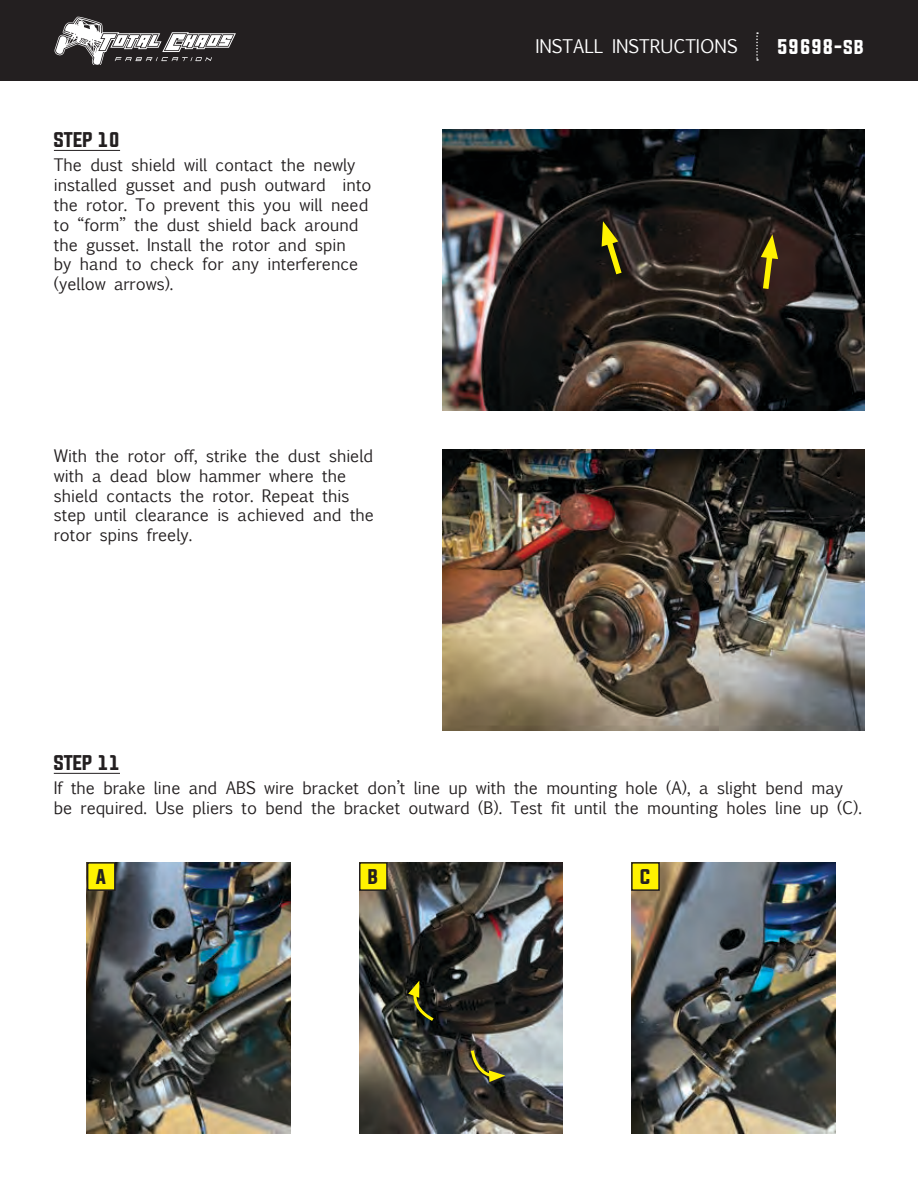
<style>
.page{position:relative;width:918px;height:1188px;background:#fff}
.page>*{position:absolute;margin:0;border:0;box-sizing:border-box;transform-origin:0 0}
.t1{font:18px "Euphemia UCAS";color:#fff}
.t2{font:18px "Evogria";color:#231f20}
.t3{font:18px "Evogria";color:#fff}
.t4{font:16.5px/19.8px "Euphemia UCAS";color:#231f20}
</style>
<div class="page">
<div style="left:0;top:0;width:918px;height:81px;background:#231f20"></div>
<svg style="left:54px;top:17px;width:182px;height:47px"></svg>
<svg style="left:756px;top:32px;width:2px;height:29px"></svg>
<img style="left:359px;top:862px;width:204px;height:272px">
<img style="left:87px;top:862px;width:204px;height:272px">
<img style="left:443px;top:130px;width:421px;height:280px">
<img style="left:443px;top:449px;width:421px;height:281px">
<img style="left:631px;top:862px;width:204px;height:272px">
<div style="left:88px;top:863px;width:27px;height:27px;background:#fff200"></div>
<div style="left:87px;top:862px;width:29px;height:29px;border:2px solid #231f20"></div>
<div style="left:360px;top:863px;width:27px;height:27px;background:#fff200"></div>
<div style="left:359px;top:862px;width:29px;height:29px;border:2px solid #231f20"></div>
<div style="left:632px;top:863px;width:27px;height:27px;background:#fff200"></div>
<div style="left:631px;top:862px;width:29px;height:29px;border:2px solid #231f20"></div>
<hr style="left:54px;top:773px;width:66px;height:1px;background:#231f20">
<hr style="left:54px;top:150px;width:66px;height:1px;background:#231f20">
<svg style="left:600px;top:221px;width:26px;height:59px;background:#595215"></svg>
<svg style="left:760px;top:234px;width:18px;height:61px"></svg>
<svg style="left:408px;top:981px;width:29px;height:43px"></svg>
<svg style="left:471px;top:1082px;width:34px;height:2px"></svg>
<svg style="left:469px;top:1047px;width:36px;height:35px"></svg>
<p class="t2" style="left:54px;top:127px;width:68px">STEP 10</p>
<p class="t4" style="left:54px;top:155px;width:319px">The dust shield will contact the newly installed gusset and push outward into the rotor. To prevent this you will need to “form” the dust shield back around the gusset. Install the rotor and spin<br>by hand to check for any interference (yellow arrows).</p>
<p class="t4" style="left:54px;top:446px;width:322px">With the rotor off, strike the dust shield with a dead blow hammer where the shield contacts the rotor. Repeat this step until clearance is achieved and the rotor spins freely.</p>
<p class="t2" style="left:54px;top:750px;width:68px">STEP 11</p>
<p class="t1" style="left:535px;top:34px;width:204px">INSTALL INSTRUCTIONS</p>
<p class="t3" style="left:776px;top:34px;width:89px">59698-sb</p>
<p class="t4" style="left:54px;top:778px;width:810px">If the brake line and ABS wire bracket don’t line up with the mounting hole (A), a slight bend may be required. Use pliers to bend the bracket outward (B). Test fit until the mounting holes line up (C).</p>
<p class="t2" style="left:96px;top:863px;width:12px">A</p>
<p class="t2" style="left:368px;top:863px;width:12px">B</p>
<p class="t2" style="left:640px;top:863px;width:12px">C</p>
</div>
